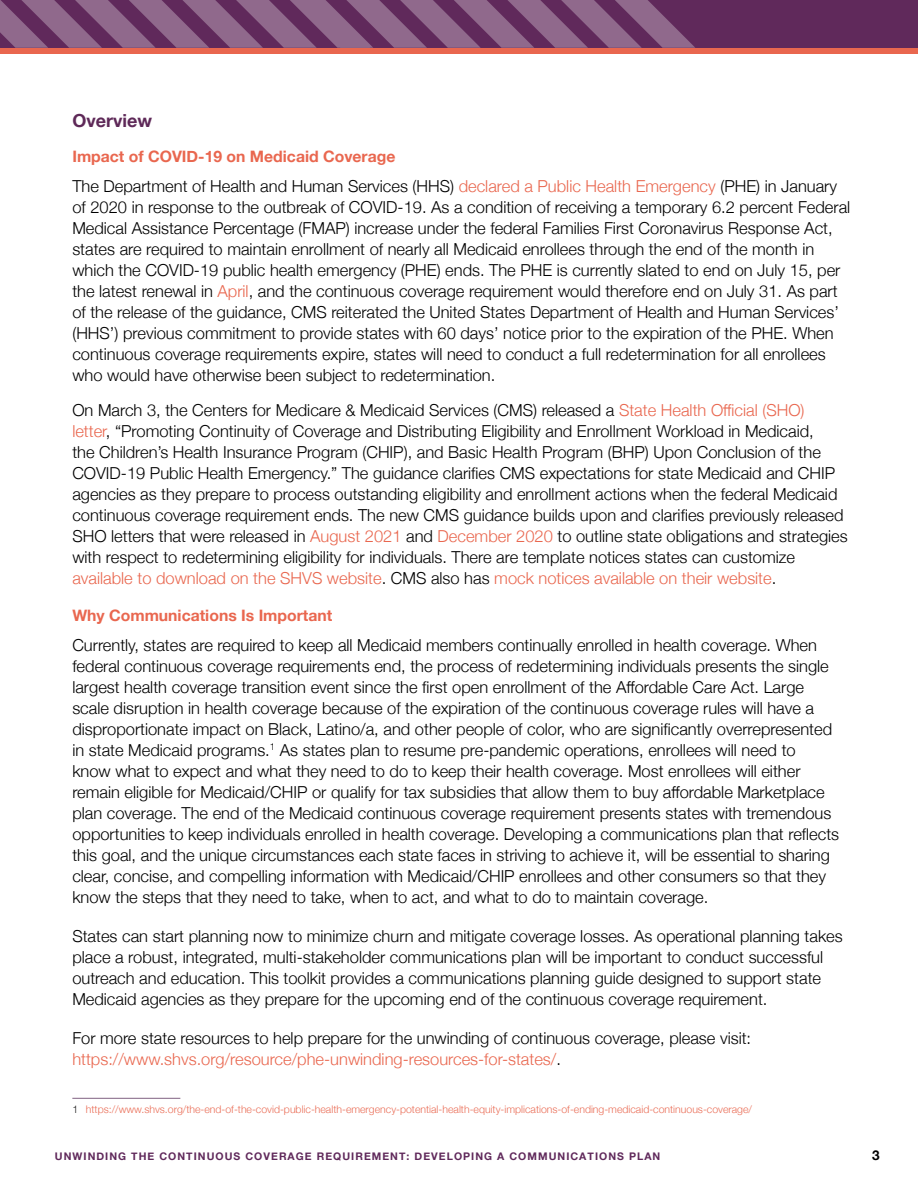
<style>
.page{position:relative;width:918px;height:1188px;background:#fff}
.page>*{position:absolute;margin:0;border:0;box-sizing:border-box;transform-origin:0 0}
.t1{font:700 18px "Helvetica Neue";color:#5e2958}
.t2{font:300 16.5px/21px "Helvetica Neue";color:#000}
.t3{font:700 15.75px "Helvetica Neue";color:#e9674f}
.t4{font:700 13.5px "Helvetica Neue";color:#000}
.t5{font:300 10.5px "Helvetica Neue";color:#ea6d56}
.t6{font:700 10.5px "Helvetica Neue";letter-spacing:.1em;color:#60295b}
.s1{color:#e9674f}
.s2{color:#222223}
</style>
<div class="page">
<div style="left:0;top:0;width:918px;height:49px;background:#60295b"></div>
<div style="left:0;top:48px;width:918px;height:5px;background:#e9674f"></div>
<svg style="left:0;top:0;width:695px;height:48px"></svg>
<hr style="left:72px;top:1098px;width:108px;height:1px;background:#806181">
<p class="t1" style="left:72px;top:106px;width:81px">Overview</p>
<p class="t3" style="left:72px;top:144px;width:325px">Impact of COVID-19 on Medicaid Coverage</p>
<p class="t2" style="left:72px;top:174px;width:779px">The Department of Health and Human Services (HHS) <span class="s1">declared a Public Health Emergency</span> (PHE) in January of 2020 in response to the outbreak of COVID-19. As a condition of receiving a temporary 6.2 percent Federal Medical Assistance Percentage (FMAP) increase under the federal Families First Coronavirus Response Act, states are required to maintain enrollment of nearly all Medicaid enrollees through the end of the month in which the COVID-19 public health emergency (PHE) ends. The PHE is currently slated to end on July 15, per the latest renewal in <span class="s1">April</span>, and the continuous coverage requirement would therefore end on July 31. As part of the release of the guidance, CMS reiterated the United States Department of Health and Human Services’ (HHS’) previous commitment to provide states with 60 days’ notice prior to the expiration of the PHE. When continuous coverage requirements expire, states will need to conduct a full redetermination for all enrollees who would have otherwise been subject to redetermination.</p>
<p class="t2" style="left:72px;top:398px;width:777px">On March 3, the Centers for Medicare &amp; Medicaid Services (CMS) released a <span class="s1">State Health Official (SHO)<br>letter</span>, “Promoting Continuity of Coverage and Distributing Eligibility and Enrollment Workload in Medicaid,<br>the Children’s Health Insurance Program (CHIP), and Basic Health Program (BHP) Upon Conclusion of the COVID-19 Public Health Emergency.” The guidance clarifies CMS expectations for state Medicaid and CHIP agencies as they prepare to process outstanding eligibility and enrollment actions when the federal Medicaid continuous coverage requirement ends. The new CMS guidance builds upon and clarifies previously released SHO letters that were released in <span class="s1">August 2021</span> and <span class="s1">December 2020</span> to outline state obligations and strategies with respect to redetermining eligibility for individuals. There are template notices states can customize <span class="s1">available to download on the SHVS website</span>. CMS also has <span class="s1">mock notices available on their website</span>.</p>
<p class="t3" style="left:72px;top:603px;width:262px">Why Communications Is Important</p>
<p class="t2" style="left:72px;top:633px;width:768px">Currently, states are required to keep all Medicaid members continually enrolled in health coverage. When federal continuous coverage requirements end, the process of redetermining individuals presents the single largest health coverage transition event since the first open enrollment of the Affordable Care Act. Large scale disruption in health coverage because of the expiration of the continuous coverage rules will have a disproportionate impact on Black, Latino/a, and other people of color, who are significantly overrepresented in state Medicaid programs.<sup>1</sup> As states plan to resume pre-pandemic operations, enrollees will need to<br>know what to expect and what they need to do to keep their health coverage. Most enrollees will either remain eligible for Medicaid/CHIP or qualify for tax subsidies that allow them to buy affordable Marketplace plan coverage. The end of the Medicaid continuous coverage requirement presents states with tremendous opportunities to keep individuals enrolled in health coverage. Developing a communications plan that reflects this goal, and the unique circumstances each state faces in striving to achieve it, will be essential to sharing clear, concise, and compelling information with Medicaid/CHIP enrollees and other consumers so that they know the steps that they need to take, when to act, and what to do to maintain coverage.</p>
<p class="t2" style="left:72px;top:924px;width:772px">States can start planning now to minimize churn and mitigate coverage losses. As operational planning takes place a robust, integrated, multi-stakeholder communications plan will be important to conduct successful outreach and education. This toolkit provides a communications planning guide designed to support state Medicaid agencies as they prepare for the upcoming end of the continuous coverage requirement.</p>
<p class="t2" style="left:72px;top:1026px;width:680px">For more state resources to help prepare for the unwinding of continuous coverage, please visit: <span class="s1">https://www.shvs.org/resource/phe-unwinding-resources-for-states/</span>.</p>
<p class="t5" style="left:72px;top:1101px;width:681px"><span class="s2">1</span> https://www.shvs.org/the-end-of-the-covid-public-health-emergency-potential-health-equity-implications-of-ending-medicaid-continuous-coverage/</p>
<p class="t6" style="left:55px;top:1148px;width:607px">UNWINDING THE CONTINUOUS COVERAGE REQUIREMENT: DEVELOPING A COMMUNICATIONS PLAN</p>
<p class="t4" style="left:872px;top:1144px;width:9px">3</p>
</div>
